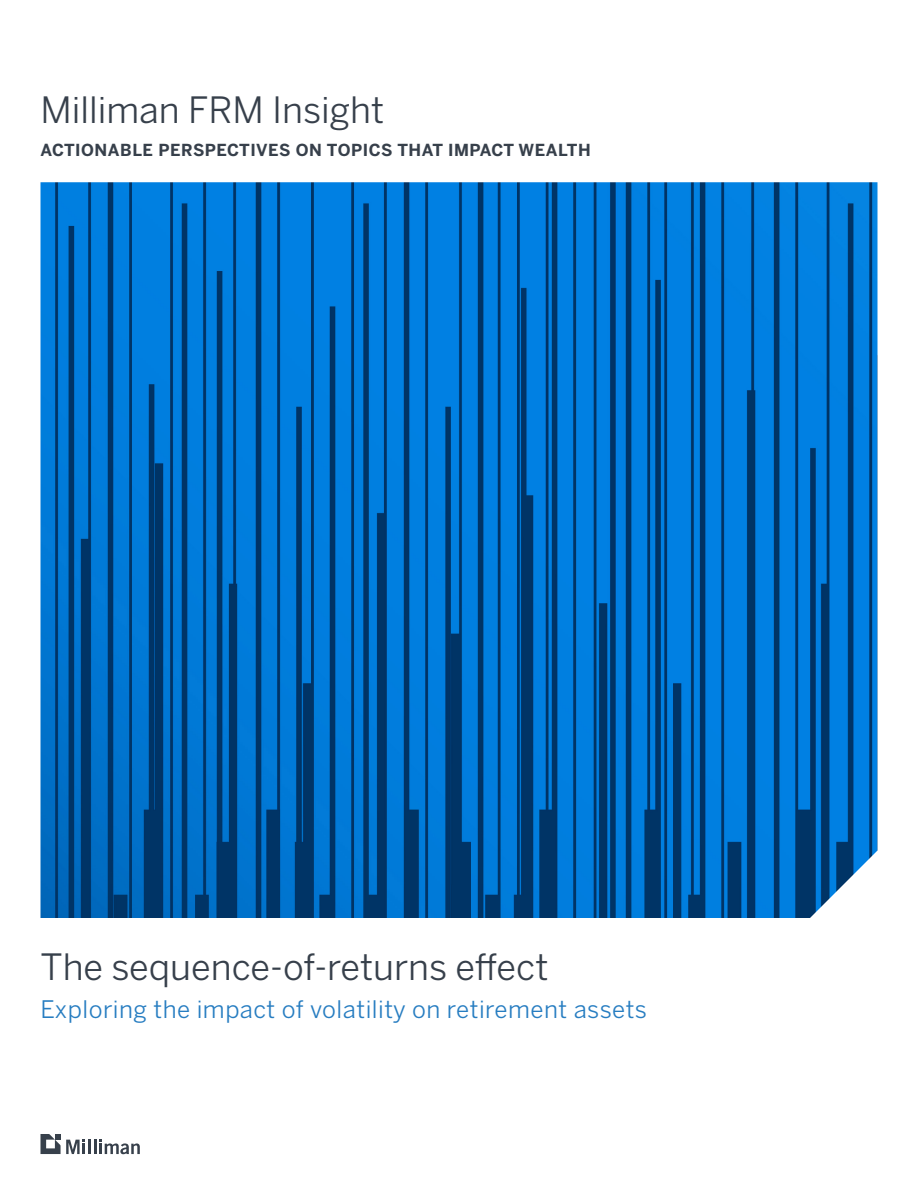
<style>
.page{position:relative;width:918px;height:1188px;background:#fff}
.page>*{position:absolute;margin:0;border:0;box-sizing:border-box;transform-origin:0 0}
.t1{font:36px "Benton Sans";color:#37404b}
.t2{font:24px "Benton Sans";letter-spacing:.02em;color:#277dc1}
.t3{font:700 16.5px "Benton Sans";letter-spacing:.03em;color:#37404b}
</style>
<div class="page">
<hr style="left:88px;top:1140px;width:3px;height:14px;background:#37404b">
<svg style="left:94px;top:1140px;width:46px;height:14px"></svg>
<svg style="left:41px;top:1134px;width:44px;height:20px"></svg>
<img style="left:40px;top:182px;width:838px;height:736px">
<h1 class="t1" style="left:40px;top:88px;width:345px">Milliman FRM Insight</h1>
<p class="t3" style="left:40px;top:140px;width:552px">ACTIONABLE PERSPECTIVES ON TOPICS THAT IMPACT WEALTH</p>
<h1 class="t1" style="left:40px;top:946px;width:510px">The sequence-of-returns effect</h1>
<p class="t2" style="left:40px;top:995px;width:608px">Exploring the impact of volatility on retirement assets</p>
</div>
